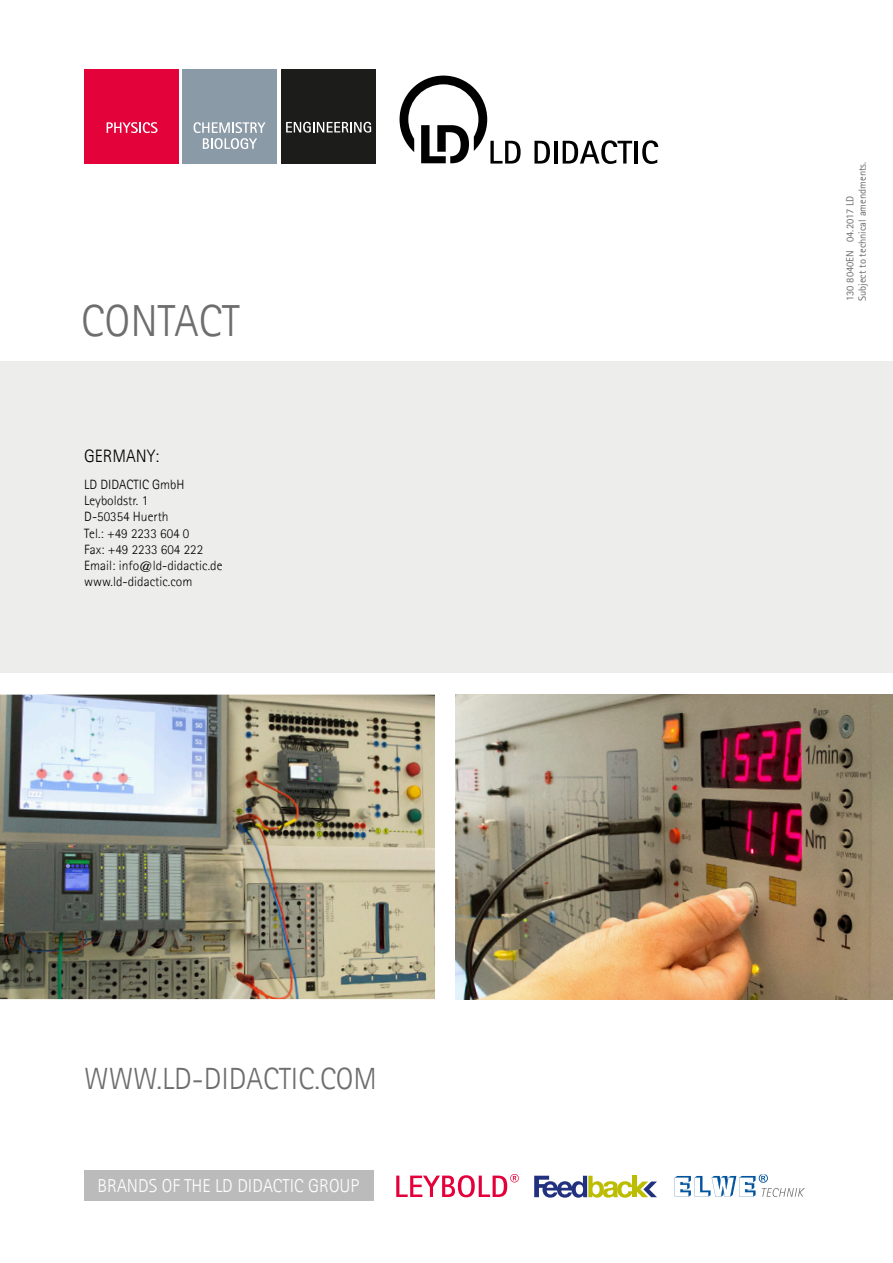
<style>
.page{position:relative;width:893px;height:1263px;background:#fff}
.page>*{position:absolute;margin:0;border:0;box-sizing:border-box;transform-origin:0 0}
.t1{font:300 45px "Agfa Rotis Sans Serif";color:#6e6e6e}
.t2{font:300 30.75px "Agfa Rotis Sans Serif";color:#6e6e6e}
.t3{font:300 18.75px "Agfa Rotis Sans Serif";color:#fff}
.t4{font:300 18px "Agfa Rotis Sans Serif";color:#000}
.t5{font:300 13.5px "Agfa Rotis Sans Serif";color:#000}
.t6{font:10.5px "Agfa Rotis Sans Serif";color:#6e6e6e}
</style>
<div class="page">
<div style="left:0;top:361px;width:893px;height:312px;background:#ededec"></div>
<svg style="left:396px;top:1174px;width:123px;height:23px"></svg>
<svg style="left:534px;top:1176px;width:123px;height:22px"></svg>
<svg style="left:675px;top:1174px;width:129px;height:23px"></svg>
<div style="left:84px;top:1170px;width:290px;height:30px;background:#bbb"></div>
<img style="left:456px;top:695px;width:437px;height:304px">
<img style="left:0;top:695px;width:435px;height:304px">
<svg style="left:534px;top:141px;width:16px;height:23px"></svg>
<hr style="left:554px;top:141px;width:3px;height:23px;background:#000">
<svg style="left:563px;top:140px;width:69px;height:24px"></svg>
<hr style="left:635px;top:141px;width:3px;height:23px;background:#000">
<svg style="left:642px;top:140px;width:16px;height:24px"></svg>
<svg style="left:400px;top:76px;width:121px;height:88px"></svg>
<div style="left:84px;top:69px;width:94px;height:94px;background:#e3033a"></div>
<div style="left:183px;top:69px;width:94px;height:94px;background:#8b9aa7"></div>
<div style="left:282px;top:69px;width:94px;height:94px;background:#1c1c1b"></div>
<svg style="left:107px;top:122px;width:51px;height:11px"></svg>
<svg style="left:286px;top:122px;width:85px;height:11px"></svg>
<svg style="left:194px;top:122px;width:72px;height:27px"></svg>
<p class="t1" style="left:81px;top:295px;width:160px">CONTACT</p>
<p class="t4" style="left:84px;top:446px;width:76px">GERMANY:</p>
<p class="t5" style="left:84px;top:477px;width:102px">LD DIDACTIC GmbH</p>
<p class="t5" style="left:84px;top:493px;width:65px">Leyboldstr. 1</p>
<p class="t5" style="left:84px;top:509px;width:86px">D‐50354 Huerth</p>
<p class="t5" style="left:84px;top:525px;width:107px">Tel.: +49 2233 604 0</p>
<p class="t5" style="left:84px;top:542px;width:120px">Fax: +49 2233 604 222</p>
<p class="t5" style="left:84px;top:558px;width:140px">Email: info@ld‐didactic.de</p>
<p class="t5" style="left:84px;top:574px;width:110px">www.ld‐didactic.com</p>
<p class="t2" style="left:84px;top:1061px;width:294px">WWW.LD-DIDACTIC.COM</p>
<p class="t3" style="left:98px;top:1175px;width:263px">BRANDS OF THE LD DIDACTIC GROUP</p>
<p class="t6" style="left:856px;top:301px;width:141px;rotate:-90deg">Subject to technical amendments.</p>
<p class="t6" style="left:844px;top:301px;width:107px;rotate:-90deg">130 8040EN 04.2017 LD</p>
</div>
